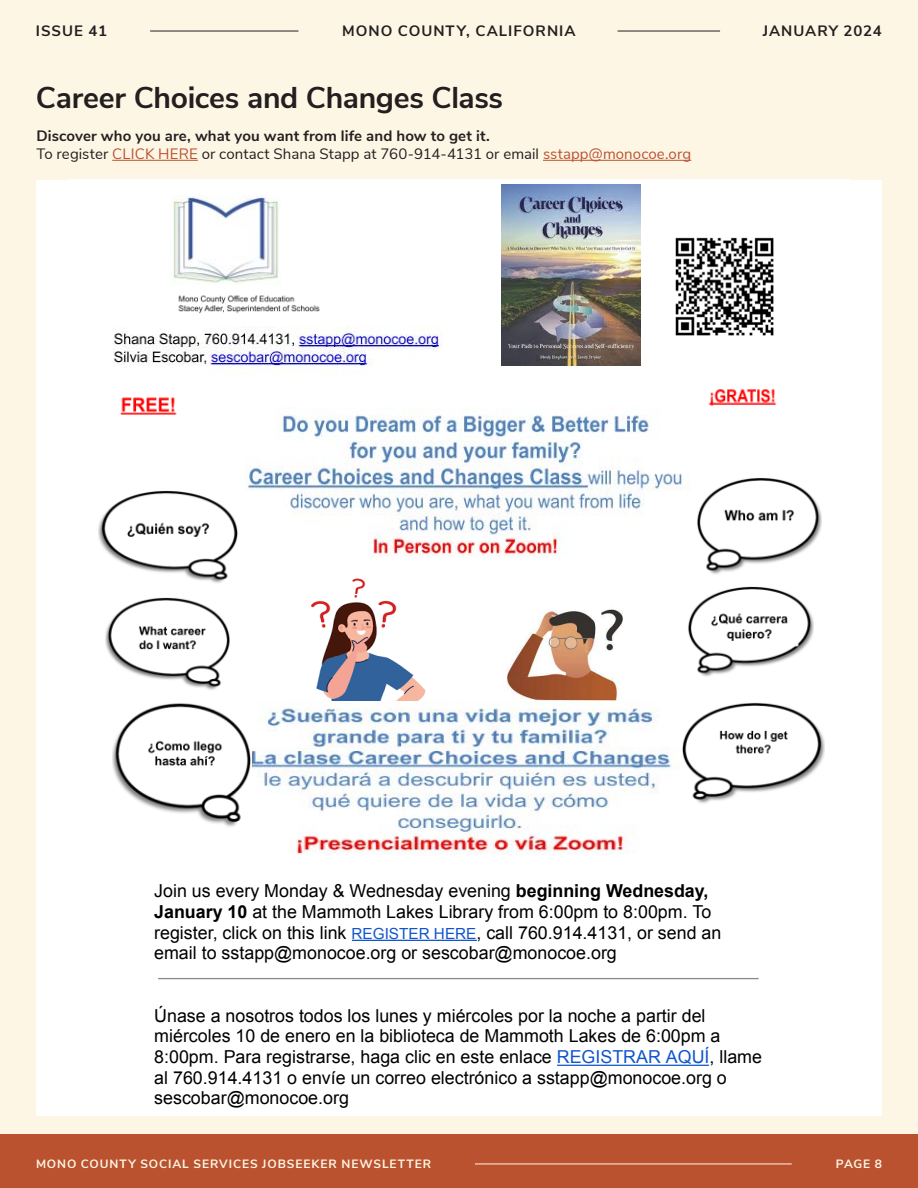
<style>
.page{position:relative;width:918px;height:1188px;background:#fef6e5}
.page>*{position:absolute;margin:0;border:0;box-sizing:border-box;transform-origin:0 0}
.t1{font:700 30px "Nunito Sans";letter-spacing:-.01em;color:#231f20}
.t2{font:17.85px/20.5px "Arial";color:#000}
.t3{font:15px "Nunito Sans";letter-spacing:.005em;color:#231f20}
.t4{font:700 15px "Nunito Sans";letter-spacing:.015em;color:#231f20}
.t5{font:700 15px "Nunito Sans";letter-spacing:.065em;color:#231f20}
.t6{font:700 15px "Nunito Sans";letter-spacing:.055em;color:#231f20}
.t7{font:700 12px "Nunito Sans";letter-spacing:.075em;color:#fef6e5}
.s1{color:#ba522f}
.s2{font-weight:700}
.s3{font-size:15.3px;color:#15c}
.s4{color:#15c}
</style>
<div class="page">
<div style="left:0;top:1134px;width:918px;height:54px;background:#ba522f"></div>
<hr style="left:475px;top:1164px;width:317px;height:1px;background:#fef6e5">
<hr style="left:150px;top:31px;width:148px;height:1px;background:#231f20">
<hr style="left:618px;top:31px;width:102px;height:1px;background:#231f20">
<div style="left:36px;top:180px;width:846px;height:936px;background:#fff"></div>
<img style="left:311px;top:578px;width:115px;height:123px">
<img style="left:505px;top:609px;width:118px;height:92px">
<hr style="left:158px;top:978px;width:601px;height:1px;background:#888">
<hr style="left:352px;top:940px;width:125px;height:1px;background:#15c">
<hr style="left:557px;top:1065px;width:152px;height:1px;background:#15c">
<img style="left:173px;top:196px;width:147px;height:118px">
<img style="left:501px;top:184px;width:140px;height:181px">
<img style="left:675px;top:237px;width:99px;height:99px">
<img style="left:114px;top:326px;width:328px;height:48px">
<img style="left:708px;top:389px;width:69px;height:17px">
<img style="left:120px;top:397px;width:57px;height:18px">
<img style="left:247px;top:408px;width:443px;height:149px">
<img style="left:697px;top:478px;width:125px;height:96px">
<img style="left:99px;top:491px;width:139px;height:92px">
<img style="left:105px;top:597px;width:125px;height:93px">
<img style="left:688px;top:586px;width:125px;height:91px">
<img style="left:682px;top:702px;width:143px;height:102px">
<img style="left:252px;top:701px;width:423px;height:154px">
<img style="left:112px;top:703px;width:139px;height:124px">
<hr style="left:112px;top:160px;width:86px;height:1px;background:#ba522f">
<hr style="left:543px;top:160px;width:148px;height:1px;background:#ba522f">
<p class="t4" style="left:36px;top:20px;width:73px">ISSUE 41</p>
<p class="t5" style="left:342px;top:20px;width:235px">MONO COUNTY, CALIFORNIA</p>
<p class="t6" style="left:763px;top:20px;width:121px">JANUARY 2024</p>
<p class="t1" style="left:36px;top:76px;width:469px">Career Choices and Changes Class</p>
<p class="t4" style="left:36px;top:125px;width:455px">Discover who you are, what you want from life and how to get it.</p>
<p class="t3" style="left:36px;top:143px;width:656px">To register <span class="s1">CLICK HERE</span> or contact Shana Stapp at 760-914-4131 or email <span class="s1">sstapp@monocoe.org</span></p>
<p class="t2" style="left:154px;top:881px;width:569px">Join us every Monday &amp; Wednesday evening <span class="s2">beginning Wednesday, January 10</span> at the Mammoth Lakes Library from 6:00pm to 8:00pm. To register, click on this link <span class="s3">REGISTER HERE</span>, call 760.914.4131, or send an email to sstapp@monocoe.org or sescobar@monocoe.org</p>
<p class="t2" style="left:154px;top:1006px;width:609px">Únase a nosotros todos los lunes y miércoles por la noche a partir del miércoles 10 de enero en la biblioteca de Mammoth Lakes de 6:00pm a 8:00pm. Para registrarse, haga clic en este enlace <span class="s4">REGISTRAR AQUÍ</span>, llame al 760.914.4131 o envíe un correo electrónico a sstapp@monocoe.org o sescobar@monocoe.org</p>
<p class="t7" style="left:36px;top:1155px;width:397px">MONO COUNTY SOCIAL SERVICES JOBSEEKER NEWSLETTER</p>
<p class="t7" style="left:836px;top:1155px;width:48px">PAGE 8</p>
</div>
